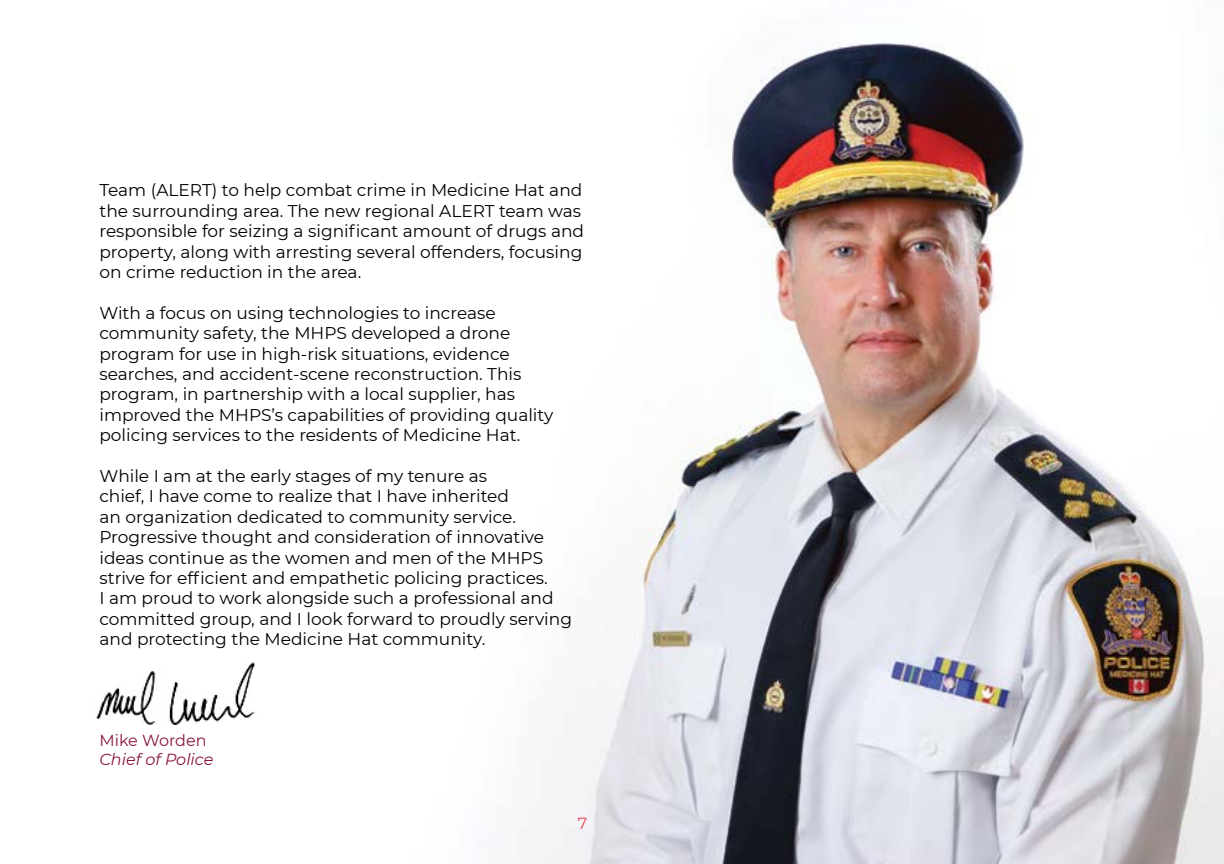
<style>
.page{position:relative;width:1224px;height:864px;background:#fff}
.page>*{position:absolute;margin:0;border:0;box-sizing:border-box;transform-origin:0 0}
.t1{font:17px/20.4px "Montserrat";color:#000}
.t2{font:italic 16px "Montserrat";color:#891638}
.t3{font:16px "Montserrat";color:#891638}
.t4{font:16px "Montserrat";color:#e64653}
</style>
<div class="page">
<img style="left:528px;top:43px;width:696px;height:821px">
<img style="left:96px;top:662px;width:159px;height:63px">
<p class="t1" style="left:99px;top:180px;width:486px">Team (ALERT) to help combat crime in Medicine Hat and the surrounding area. The new regional ALERT team was responsible for seizing a significant amount of drugs and property, along with arresting several offenders, focusing on crime reduction in the area.</p>
<p class="t1" style="left:99px;top:302px;width:456px">With a focus on using technologies to increase community safety, the MHPS developed a drone program for use in high-risk situations, evidence searches, and accident-scene reconstruction. This program, in partnership with a local supplier, has improved the MHPS’s capabilities of providing quality policing services to the residents of Medicine Hat.</p>
<p class="t1" style="left:99px;top:465px;width:474px">While I am at the early stages of my tenure as<br>chief, I have come to realize that I have inherited<br>an organization dedicated to community service.<br>Progressive thought and consideration of innovative ideas continue as the women and men of the MHPS strive for efficient and empathetic policing practices.<br>I am proud to work alongside such a professional and committed group, and I look forward to proudly serving and protecting the Medicine Hat community.</p>
<p class="t3" style="left:99px;top:729px;width:109px">Mike Worden</p>
<p class="t2" style="left:99px;top:749px;width:116px">Chief of Police</p>
<p class="t4" style="left:578px;top:813px;width:11px">7</p>
</div>
